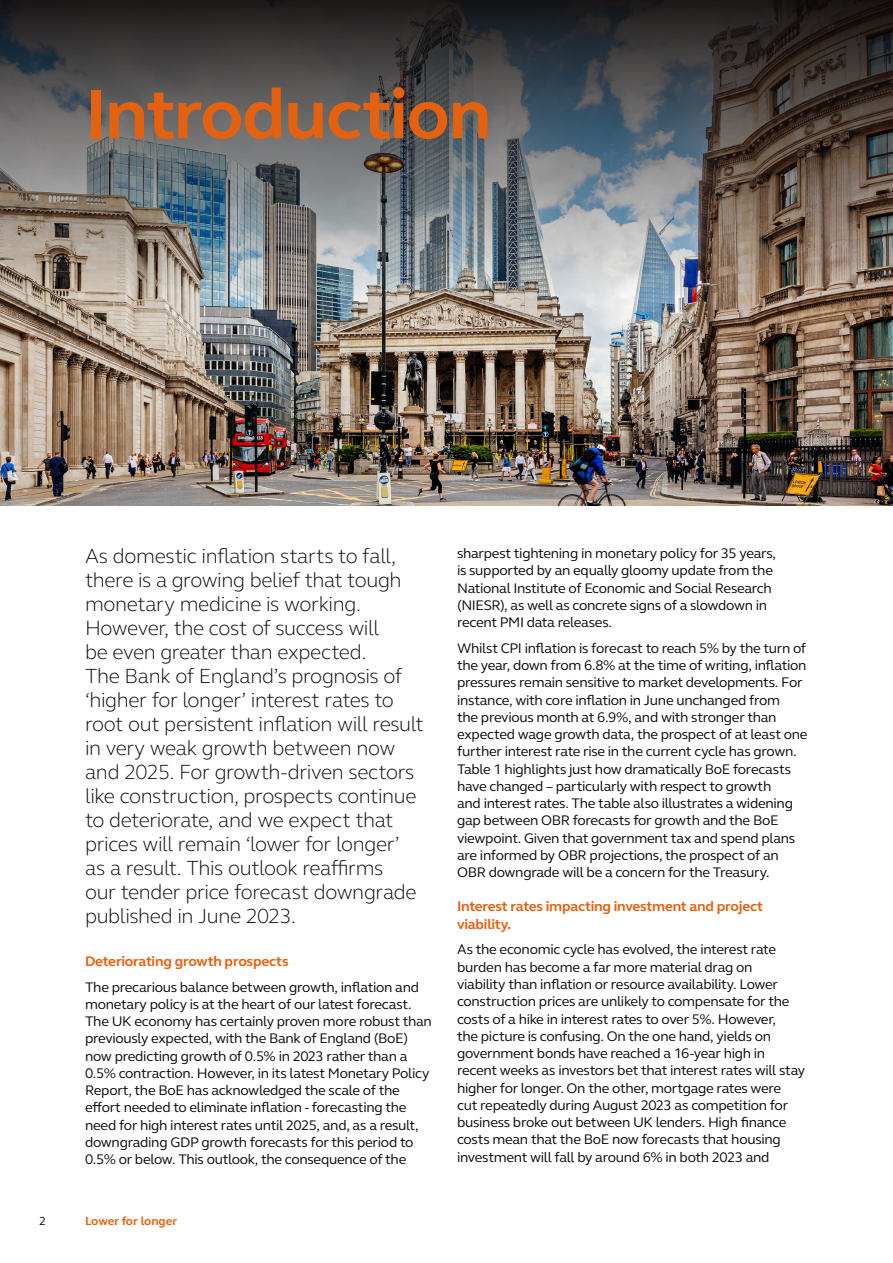
<style>
.page{position:relative;width:893px;height:1263px;background:#fff}
.page>*{position:absolute;margin:0;border:0;box-sizing:border-box;transform-origin:0 0}
.t1{font:700 72px "FS Elliot Pro";letter-spacing:-.025em;color:#e4610f}
.t2{font:300 21px/24px "FS Elliot Pro";letter-spacing:-.02em;color:#0c0808}
.t3{font:14.25px/17.2px "FS Elliot Pro";letter-spacing:-.02em;color:#0c0808}
.t4{font:700 14.25px/17.2px "FS Elliot Pro";letter-spacing:-.015em;color:#e4610f}
.t5{font:700 12px "FS Elliot Pro";color:#e4610f}
.t6{font:12px "FS Elliot Pro";color:#0c0808}
</style>
<div class="page">
<img style="left:0;top:0;width:893px;height:505px">
<h1 class="t1" style="left:85px;top:66px;width:408px">Introduction</h1>
<p class="t2" style="left:85px;top:543px;width:340px">As domestic inflation starts to fall, there is a growing belief that tough monetary medicine is working.<br>However, the cost of success will<br>be even greater than expected.<br>The Bank of England’s prognosis of ‘higher for longer’ interest rates to root out persistent inflation will result in very weak growth between now and 2025. For growth-driven sectors like construction, prospects continue to deteriorate, and we expect that prices will remain ‘lower for longer’ as a result. This outlook reaffirms<br>our tender price forecast downgrade published in June 2023.</p>
<p class="t4" style="left:85px;top:952px;width:205px">Deteriorating growth prospects</p>
<p class="t3" style="left:85px;top:978px;width:348px">The precarious balance between growth, inflation and monetary policy is at the heart of our latest forecast.<br>The UK economy has certainly proven more robust than previously expected, with the Bank of England (BoE) now predicting growth of 0.5% in 2023 rather than a 0.5% contraction. However, in its latest Monetary Policy Report, the BoE has acknowledged the scale of the effort needed to eliminate inflation - forecasting the need for high interest rates until 2025, and, as a result, downgrading GDP growth forecasts for this period to 0.5% or below. This outlook, the consequence of the</p>
<p class="t6" style="left:39px;top:1213px;width:8px">2</p>
<p class="t5" style="left:85px;top:1213px;width:94px">Lower for longer</p>
<p class="t3" style="left:457px;top:544px;width:320px">sharpest tightening in monetary policy for 35 years, is supported by an equally gloomy update from the National Institute of Economic and Social Research (NIESR), as well as concrete signs of a slowdown in recent PMI data releases.</p>
<p class="t3" style="left:457px;top:639px;width:352px">Whilst CPI inflation is forecast to reach 5% by the turn of the year, down from 6.8% at the time of writing, inflation pressures remain sensitive to market developments. For instance, with core inflation in June unchanged from<br>the previous month at 6.9%, and with stronger than expected wage growth data, the prospect of at least one further interest rate rise in the current cycle has grown.<br>Table 1 highlights just how dramatically BoE forecasts have changed – particularly with respect to growth<br>and interest rates. The table also illustrates a widening gap between OBR forecasts for growth and the BoE viewpoint. Given that government tax and spend plans are informed by OBR projections, the prospect of an OBR downgrade will be a concern for the Treasury.</p>
<p class="t4" style="left:457px;top:898px;width:307px">Interest rates impacting investment and project viability.</p>
<p class="t3" style="left:457px;top:941px;width:349px">As the economic cycle has evolved, the interest rate burden has become a far more material drag on<br>viability than inflation or resource availability. Lower construction prices are unlikely to compensate for the costs of a hike in interest rates to over 5%. However,<br>the picture is confusing. On the one hand, yields on government bonds have reached a 16-year high in recent weeks as investors bet that interest rates will stay higher for longer. On the other, mortgage rates were cut repeatedly during August 2023 as competition for business broke out between UK lenders. High finance costs mean that the BoE now forecasts that housing investment will fall by around 6% in both 2023 and</p>
</div>
